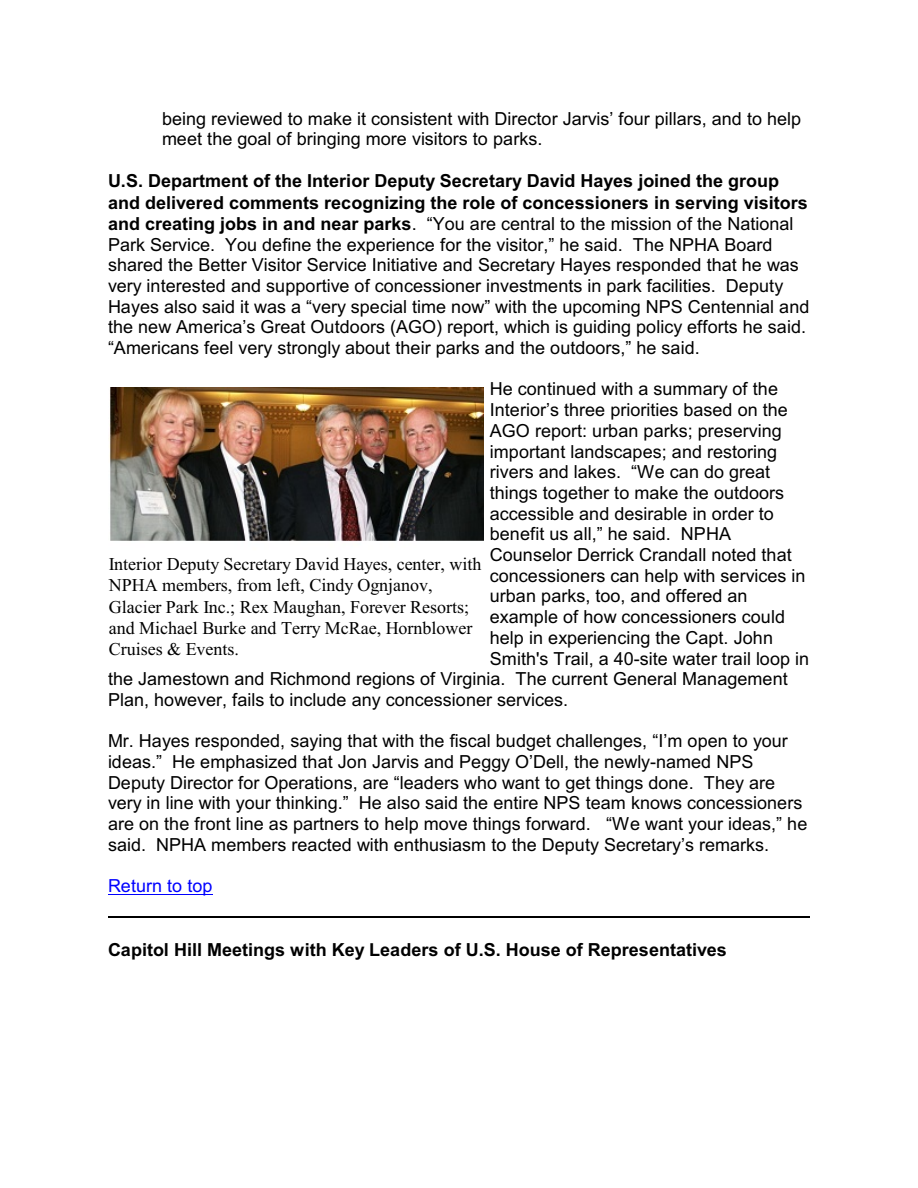
<style>
.page{position:relative;width:918px;height:1188px;background:#fff}
.page>*{position:absolute;margin:0;border:0;box-sizing:border-box;transform-origin:0 0}
.t1{font:18px/20.9px "Arial";color:#000}
.t2{font:18px/21.3px "Times New Roman";color:#000}
.t3{font:700 18px "Arial";color:#000}
.t4{font:18px "Arial";color:#00f}
.s1{font-weight:700}
</style>
<div class="page">
<hr style="left:108px;top:895px;width:105px;height:1px;background:#00f">
<hr style="left:108px;top:917px;width:702px;height:1px;background:#000">
<img style="left:109px;top:387px;width:374px;height:154px">
<p class="t1" style="left:162px;top:110px;width:641px">being reviewed to make it consistent with Director Jarvis’ four pillars, and to help meet the goal of bringing more visitors to parks.</p>
<p class="t1" style="left:108px;top:172px;width:703px"><span class="s1">U.S. Department of the Interior Deputy Secretary David Hayes joined the group and delivered comments recognizing the role of concessioners in serving visitors and creating jobs in and near parks</span>. “You are central to the mission of the National Park Service. You define the experience for the visitor,” he said. The NPHA Board shared the Better Visitor Service Initiative and Secretary Hayes responded that he was very interested and supportive of concessioner investments in park facilities. Deputy Hayes also said it was a “very special time now” with the upcoming NPS Centennial and the new America’s Great Outdoors (AGO) report, which is guiding policy efforts he said. “Americans feel very strongly about their parks and the outdoors,” he said.</p>
<p class="t1" style="left:490px;top:380px;width:290px">He continued with a summary of the</p>
<p class="t1" style="left:490px;top:401px;width:299px">Interior’s three priorities based on the</p>
<p class="t1" style="left:490px;top:422px;width:293px">AGO report: urban parks; preserving</p>
<p class="t1" style="left:490px;top:442px;width:289px">important landscapes; and restoring</p>
<p class="t1" style="left:490px;top:463px;width:282px">rivers and lakes. “We can do great</p>
<p class="t1" style="left:490px;top:484px;width:296px">things together to make the outdoors</p>
<p class="t1" style="left:490px;top:505px;width:285px">accessible and desirable in order to</p>
<p class="t1" style="left:490px;top:525px;width:243px">benefit us all,” he said. NPHA</p>
<p class="t1" style="left:490px;top:546px;width:303px">Counselor Derrick Crandall noted that</p>
<p class="t1" style="left:490px;top:567px;width:317px">concessioners can help with services in</p>
<p class="t1" style="left:490px;top:587px;width:259px">urban parks, too, and offered an</p>
<p class="t1" style="left:490px;top:608px;width:297px">example of how concessioners could</p>
<p class="t1" style="left:490px;top:629px;width:285px">help in experiencing the Capt. John</p>
<p class="t1" style="left:490px;top:649px;width:321px">Smith's Trail, a 40-site water trail loop in</p>
<p class="t1" style="left:108px;top:670px;width:681px">the Jamestown and Richmond regions of Virginia. The current General Management</p>
<p class="t1" style="left:108px;top:691px;width:462px">Plan, however, fails to include any concessioner services.</p>
<p class="t1" style="left:108px;top:732px;width:701px">Mr. Hayes responded, saying that with the fiscal budget challenges, “I’m open to your ideas.” He emphasized that Jon Jarvis and Peggy O’Dell, the newly-named NPS Deputy Director for Operations, are “leaders who want to get things done. They are very in line with your thinking.” He also said the entire NPS team knows concessioners are on the front line as partners to help move things forward. “We want your ideas,” he said. NPHA members reacted with enthusiasm to the Deputy Secretary’s remarks.</p>
<p class="t4" style="left:108px;top:879px;width:106px">Return to top</p>
<p class="t2" style="left:109px;top:555px;width:374px">Interior Deputy Secretary David Hayes, center, with NPHA members, from left, Cindy Ognjanov, Glacier Park Inc.; Rex Maughan, Forever Resorts; and Michael Burke and Terry McRae, Hornblower Cruises &amp; Events.</p>
<p class="t3" style="left:108px;top:943px;width:620px">Capitol Hill Meetings with Key Leaders of U.S. House of Representatives</p>
</div>
